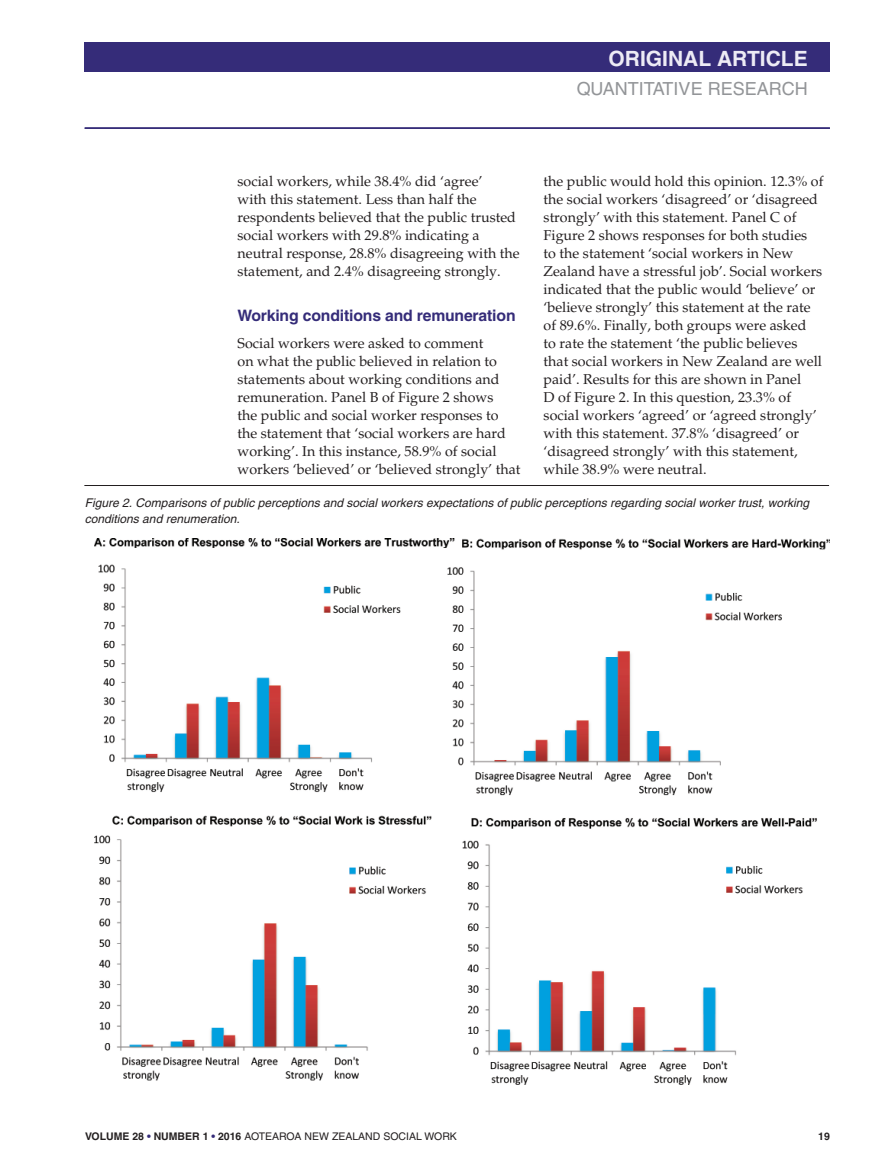
<style>
.page{position:relative;width:881px;height:1170px;background:#fff}
.page>*{position:absolute;margin:0;border:0;box-sizing:border-box;transform-origin:0 0}
.t1{font:700 21px "Helvetica";color:#edebf5}
.t2{font:18px "Helvetica";color:#939598}
.t3{font:700 15.75px "Helvetica";letter-spacing:-.01em;color:#352c79}
.t4{font:14.25px/18px "Palatino";color:#231f20}
.t5{font:italic 12px/16.5px "Helvetica";color:#231f20}
.t6{font:10.5px "Helvetica";color:#231f20}
.t7{font:700 10.5px "Helvetica";color:#231f20}
.s1{font-weight:700}
.s2{font-weight:700;color:#352c79}
</style>
<div class="page">
<div style="left:85px;top:43px;width:744px;height:29px;background:#352c79"></div>
<hr style="left:85px;top:127px;width:744px;height:2px;background:#352c79">
<hr style="left:84px;top:485px;width:744px;height:1px;background:#231f20">
<img style="left:95px;top:538px;width:733px;height:546px">
<h1 class="t1" style="left:608px;top:50px;width:201px">ORIGINAL ARTICLE</h1>
<p class="t2" style="left:576px;top:82px;width:232px">QUANTITATIVE RESEARCH</p>
<p class="t4" style="left:543px;top:174px;width:281px">the public would hold this opinion. 12.3% of the social workers ‘disagreed’ or ‘disagreed strongly’ with this statement. Panel C of Figure 2 shows responses for both studies<br>to the statement ‘social workers in New Zealand have a stressful job’. Social workers indicated that the public would ‘believe’ or ‘believe strongly’ this statement at the rate of 89.6%. Finally, both groups were asked<br>to rate the statement ‘the public believes that social workers in New Zealand are well paid’. Results for this are shown in Panel<br>D of Figure 2. In this question, 23.3% of social workers ‘agreed’ or ‘agreed strongly’ with this statement. 37.8% ‘disagreed’ or ‘disagreed strongly’ with this statement, while 38.9% were neutral.</p>
<p class="t5" style="left:85px;top:495px;width:725px">Figure 2. Comparisons of public perceptions and social workers expectations of public perceptions regarding social worker trust, working conditions and renumeration.</p>
<p class="t4" style="left:237px;top:174px;width:283px">social workers, while 38.4% did ‘agree’<br>with this statement. Less than half the respondents believed that the public trusted social workers with 29.8% indicating a neutral response, 28.8% disagreeing with the statement, and 2.4% disagreeing strongly.</p>
<p class="t3" style="left:237px;top:309px;width:279px">Working conditions and remuneration</p>
<p class="t4" style="left:237px;top:335px;width:284px">Social workers were asked to comment<br>on what the public believed in relation to statements about working conditions and remuneration. Panel B of Figure 2 shows<br>the public and social worker responses to the statement that ‘social workers are hard working’. In this instance, 58.9% of social workers ‘believed’ or ‘believed strongly’ that</p>
<p class="t6" style="left:85px;top:1132px;width:373px"><span class="s1">VOLUME 28</span> <span class="s2">•</span> <span class="s1">NUMBER 1</span> <span class="s2">•</span> <span class="s1">2016</span> AOTEAROA NEW ZEALAND SOCIAL WORK</p>
<p class="t7" style="left:817px;top:1132px;width:13px">19</p>
</div>
